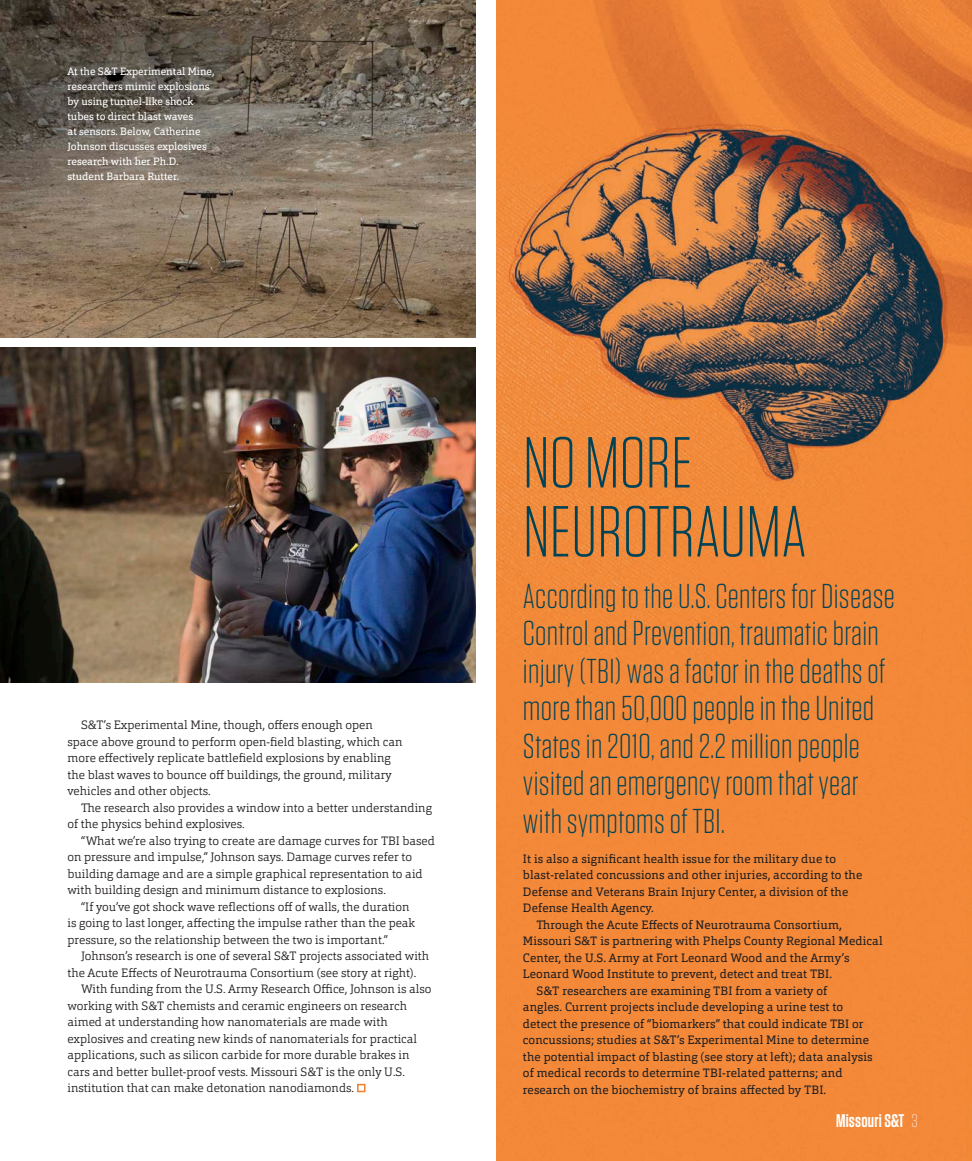
<style>
.page{position:relative;width:972px;height:1161px;background:#fff}
.page>*{position:absolute;margin:0;border:0;box-sizing:border-box;transform-origin:0 0}
.Sidebar_Headline{font:300 72px/69px "Tungsten";color:#014356}
.Story_Text{font:300 34.5px/37.5px "Tungsten";letter-spacing:.01em;color:#014356}
.t1{font:600 18.3px "Tungsten";letter-spacing:.01em;color:#fff}
.Story_Text-2{font:300 12px/16.5px "Orgon Slab";color:#231f20}
.Story_Text-3{font:12px/16.5px "Orgon Slab";letter-spacing:.01em;color:#231f20}
.Captions_NEXT{font:10.5px/15px "Orgon Slab";color:#fff}
.s1{font-weight:200;font-size:18px}
</style>
<div class="page">
<img style="left:0;top:347px;width:476px;height:335px">
<div style="left:357px;top:1084px;width:8px;height:8px;border:2px solid #f47f2a"></div>
<img style="left:496px;top:0;width:476px;height:1161px">
<img style="left:0;top:0;width:476px;height:337px">
<p class="Captions_NEXT" style="left:68px;top:64px;width:148px">At the S&amp;T Experimental Mine, researchers mimic explosions by using tunnel-like shock tubes to direct blast waves<br>at sensors. Below, Catherine<br>Johnson discusses explosives research with her Ph.D. student Barbara Rutter.</p>
<p class="Story_Text-2" style="left:68px;top:717px;width:337px;text-indent:14px">S&amp;T’s Experimental Mine, though, offers enough open space above ground to perform open-field blasting, which can more effectively replicate battlefield explosions by enabling the blast waves to bounce off buildings, the ground, military vehicles and other objects.</p>
<p class="Story_Text-2" style="left:68px;top:799px;width:366px;text-indent:14px">The research also provides a window into a better understanding of the physics behind explosives.</p>
<p class="Story_Text-2" style="left:68px;top:832px;width:369px;text-indent:14px">“What we’re also trying to create are damage curves for TBI based on pressure and impulse,” Johnson says. Damage curves refer to building damage and are a simple graphical representation to aid with building design and minimum distance to explosions.</p>
<p class="Story_Text-2" style="left:68px;top:898px;width:349px;text-indent:14px">“If you’ve got shock wave reflections off of walls, the duration is going to last longer, affecting the impulse rather than the peak pressure, so the relationship between the two is important.”</p>
<p class="Story_Text-2" style="left:68px;top:948px;width:363px;text-indent:14px">Johnson’s research is one of several S&amp;T projects associated with the Acute Effects of Neurotrauma Consortium (see story at right).</p>
<p class="Story_Text-2" style="left:68px;top:981px;width:366px;text-indent:14px">With funding from the U.S. Army Research Office, Johnson is also working with S&amp;T chemists and ceramic engineers on research aimed at understanding how nanomaterials are made with explosives and creating new kinds of nanomaterials for practical applications, such as silicon carbide for more durable brakes in cars and better bullet-proof vests. Missouri S&amp;T is the only U.S. institution that can make detonation nanodiamonds.</p>
<p class="Sidebar_Headline" style="left:523px;top:429px;width:285px">NO MORE<br>NEUROTRAUMA</p>
<p class="Story_Text" style="left:523px;top:577px;width:374px">According to the U.S. Centers for Disease Control and Prevention, traumatic brain injury (TBI) was a factor in the deaths of more than 50,000 people in the United States in 2010, and 2.2 million people visited an emergency room that year with symptoms of TBI.</p>
<p class="Story_Text-3" style="left:523px;top:850px;width:341px">It is also a significant health issue for the military due to blast-related concussions and other injuries, according to the Defense and Veterans Brain Injury Center, a division of the Defense Health Agency.</p>
<p class="Story_Text-3" style="left:523px;top:916px;width:361px;text-indent:14px">Through the Acute Effects of Neurotrauma Consortium, Missouri S&amp;T is partnering with Phelps County Regional Medical Center, the U.S. Army at Fort Leonard Wood and the Army’s Leonard Wood Institute to prevent, detect and treat TBI.</p>
<p class="Story_Text-3" style="left:523px;top:982px;width:351px;text-indent:14px">S&amp;T researchers are examining TBI from a variety of<br>angles. Current projects include developing a urine test to detect the presence of “biomarkers” that could indicate TBI or concussions; studies at S&amp;T’s Experimental Mine to determine the potential impact of blasting (see story at left); data analysis of medical records to determine TBI-related patterns; and research on the biochemistry of brains affected by TBI.</p>
<h3 class="t1" style="left:836px;top:1111px;width:83px">Missouri S&amp;T <span class="s1">3</span></h3>
</div>
